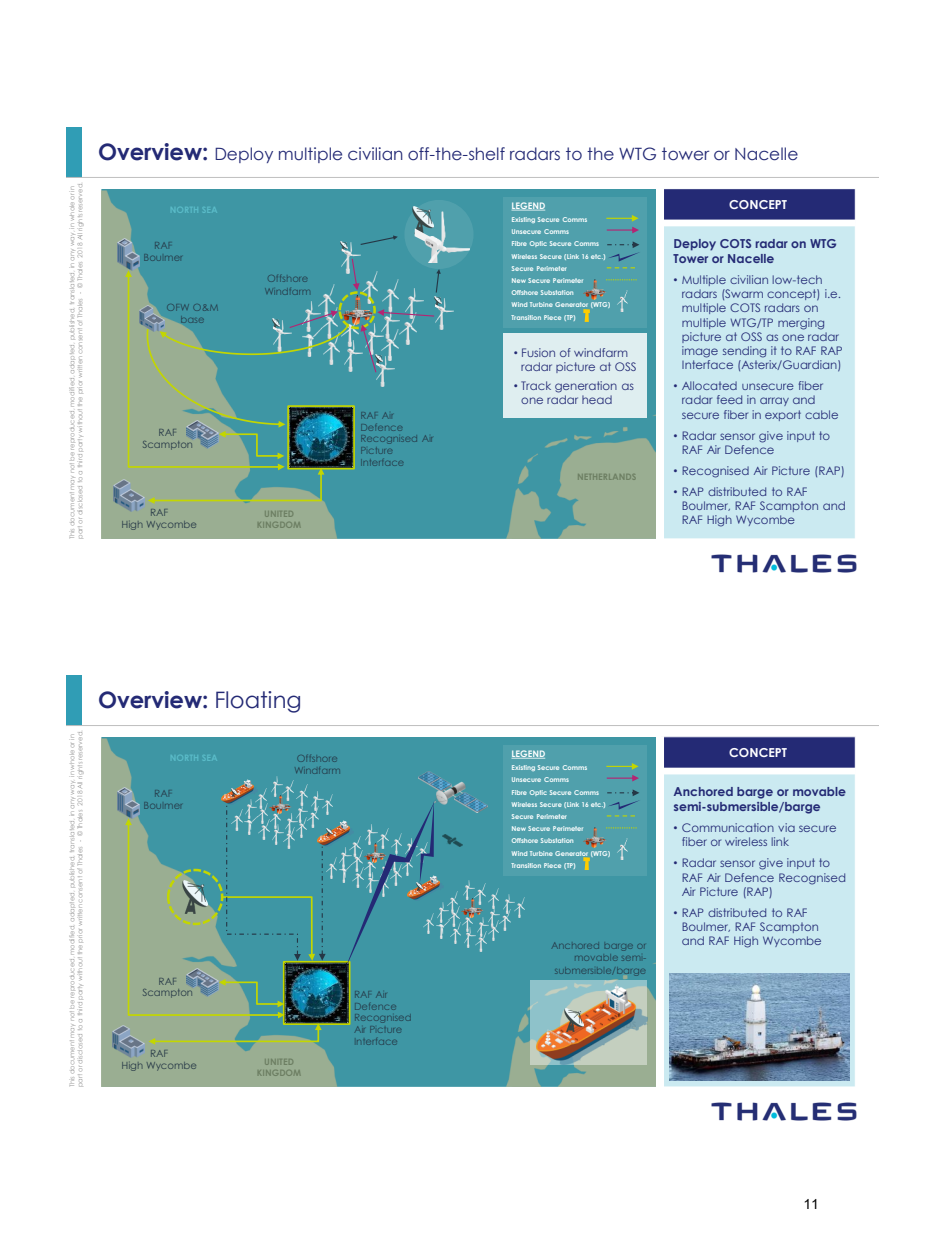
<style>
.page{position:relative;width:945px;height:1260px;background:#fff}
.page>*{position:absolute;margin:0;border:0;box-sizing:border-box;transform-origin:0 0}
.t1{font:700 22.75px "Century Gothic";color:#242a75}
.t2{font:16.97px "Century Gothic";color:#242a75}
.t3{font:14px "Arial";color:#000}
.t4{font:700 12.42px/14.9px "Century Gothic";color:#242a75}
.t5{font:700 12.42px "Century Gothic";color:#fff}
.t6{font:11.72px/14.2px "Century Gothic";letter-spacing:-.005em;color:#242a75}
.t7{font:10.15px/11.7px "Century Gothic";letter-spacing:-.005em;color:#253746;text-align:center}
.t8{font:700 9.1px/10.8px "Century Gothic";color:#6d7f63;text-align:center}
.t9{font:700 9.1px "Century Gothic";color:#5abbc8}
.t10{font:700 9.1px "Century Gothic";color:#fff}
.t11{font:6.65px/8px "Century Gothic";letter-spacing:.005em;color:#969696}
.t12{font:700 6.65px/12.2px "Century Gothic";letter-spacing:-.005em;color:#fff}
.s1{font-weight:700;font-size:22.75px}
.s2{font-family:"Arial"}
.s3{font-weight:400}
</style>
<div class="page">
<div style="left:66px;top:127px;width:16px;height:50px;background:#309db5"></div>
<hr style="left:66px;top:177px;width:813px;height:1px;background:#bfbfbf">
<img style="left:711px;top:554px;width:146px;height:19px">
<div style="left:661px;top:189px;width:194px;height:34px;background:#242a75"></div>
<div style="left:661px;top:223px;width:194px;height:316px;background:#cbeaf1"></div>
<div style="left:657px;top:220px;width:199px;height:6px;background:#fff"></div>
<div style="left:657px;top:188px;width:7px;height:351px;background:#fff"></div>
<img style="left:101px;top:189px;width:555px;height:350px">
<div style="left:404px;top:200px;width:70px;height:69px;background:#50a0ac;border-radius:50%"></div>
<img style="left:412px;top:207px;width:19px;height:11px">
<img style="left:416px;top:211px;width:54px;height:51px">
<img style="left:445px;top:298px;width:8px;height:31px">
<div style="left:504px;top:197px;width:143px;height:131px;background:#50a0ac"></div>
<svg style="left:511px;top:210px;width:34px;height:1px"></svg>
<svg style="left:606px;top:215px;width:33px;height:18px"></svg>
<img style="left:617px;top:290px;width:11px;height:21px">
<img style="left:583px;top:279px;width:23px;height:20px">
<svg style="left:583px;top:309px;width:7px;height:13px"></svg>
<svg style="left:607px;top:241px;width:33px;height:27px"></svg>
<svg style="left:606px;top:279px;width:31px;height:1px"></svg>
<img style="left:117px;top:239px;width:8px;height:31px">
<img style="left:113px;top:480px;width:32px;height:31px">
<div style="left:504px;top:333px;width:143px;height:85px;background:#dfeef0"></div>
<svg style="left:125px;top:228px;width:320px;height:276px;background:#599a99"></svg>
<div style="left:66px;top:675px;width:16px;height:51px;background:#309db5"></div>
<hr style="left:66px;top:725px;width:813px;height:1px;background:#bfbfbf">
<img style="left:711px;top:1102px;width:146px;height:19px">
<img style="left:101px;top:737px;width:555px;height:350px">
<img style="left:117px;top:787px;width:23px;height:31px">
<img style="left:113px;top:1026px;width:31px;height:31px">
<img style="left:333px;top:964px;width:15px;height:58px">
<div style="left:283px;top:961px;width:68px;height:64px;border:2px solid #c3d600"></div>
<img style="left:271px;top:777px;width:12px;height:12px">
<img style="left:283px;top:780px;width:11px;height:9px">
<img style="left:297px;top:785px;width:10px;height:4px">
<div style="left:661px;top:737px;width:194px;height:34px;background:#242a75"></div>
<div style="left:661px;top:771px;width:194px;height:316px;background:#cbeaf1"></div>
<div style="left:657px;top:768px;width:199px;height:6px;background:#fff"></div>
<div style="left:657px;top:736px;width:7px;height:351px;background:#fff"></div>
<img style="left:340px;top:848px;width:4px;height:17px">
<img style="left:333px;top:858px;width:4px;height:20px">
<img style="left:339px;top:865px;width:5px;height:18px">
<img style="left:462px;top:899px;width:22px;height:18px">
<img style="left:437px;top:903px;width:12px;height:17px">
<img style="left:449px;top:906px;width:10px;height:21px">
<img style="left:462px;top:911px;width:11px;height:21px">
<img style="left:477px;top:917px;width:11px;height:20px">
<img style="left:488px;top:926px;width:11px;height:15px">
<img style="left:437px;top:920px;width:12px;height:18px">
<img style="left:450px;top:922px;width:11px;height:21px">
<img style="left:464px;top:928px;width:12px;height:19px">
<img style="left:476px;top:931px;width:10px;height:21px">
<img style="left:447px;top:892px;width:11px;height:20px">
<img style="left:488px;top:907px;width:12px;height:19px">
<img style="left:500px;top:910px;width:10px;height:20px">
<img style="left:463px;top:880px;width:11px;height:19px">
<img style="left:475px;top:883px;width:10px;height:21px">
<img style="left:488px;top:888px;width:11px;height:21px">
<img style="left:503px;top:894px;width:12px;height:20px">
<img style="left:514px;top:898px;width:11px;height:20px">
<img style="left:669px;top:974px;width:180px;height:106px">
<img style="left:435px;top:875px;width:8px;height:26px">
<div style="left:531px;top:981px;width:116px;height:84px;background:#fff;opacity:.42"></div>
<img style="left:537px;top:985px;width:110px;height:79px">
<img style="left:565px;top:1008px;width:18px;height:24px">
<img style="left:222px;top:779px;width:36px;height:10px">
<img style="left:333px;top:821px;width:11px;height:25px">
<svg style="left:125px;top:789px;width:208px;height:256px;background:#639c96"></svg>
<img style="left:419px;top:771px;width:68px;height:41px">
<img style="left:443px;top:835px;width:19px;height:11px">
<svg style="left:344px;top:800px;width:91px;height:172px;background:#4691a0"></svg>
<div style="left:504px;top:745px;width:143px;height:131px;background:#50a0ac"></div>
<svg style="left:511px;top:758px;width:34px;height:1px"></svg>
<svg style="left:606px;top:763px;width:33px;height:19px"></svg>
<img style="left:617px;top:838px;width:11px;height:21px">
<img style="left:583px;top:828px;width:23px;height:19px">
<svg style="left:583px;top:857px;width:7px;height:13px"></svg>
<svg style="left:607px;top:789px;width:33px;height:28px"></svg>
<svg style="left:606px;top:827px;width:31px;height:1px"></svg>
<p class="t11" style="left:68px;top:539px;width:359px;rotate:-90deg">This document may not be reproduced, modified, adapted, published, translated, in any way, in whole or in part or disclosed to a third party without the prior written consent of Thales - © Thales 2018 All rights reserved.</p>
<h2 class="t2" style="left:98px;top:143px;width:702px"><span class="s1">Overview:</span> Deploy multiple civilian off-the-shelf radars to the WTG tower or Nacelle</h2>
<p class="t5" style="left:729px;top:196px;width:59px">CONCEPT</p>
<p class="t4" style="left:674px;top:236px;width:165px">Deploy COTS radar on WTG<br>Tower or Nacelle</p>
<p class="t6" style="left:682px;top:272px;width:163px;text-indent:-8px"><span class="s2">•</span> Multiple civilian low-tech radars (Swarm concept) i.e. multiple COTS radars on multiple WTG/TP merging picture at OSS as one radar image sending it to RAF RAP<br>Interface (Asterix/Guardian)</p>
<p class="t6" style="left:682px;top:379px;width:158px;text-indent:-8px"><span class="s2">•</span> Allocated unsecure fiber radar feed in array and secure fiber in export cable</p>
<p class="t6" style="left:682px;top:428px;width:150px;text-indent:-8px"><span class="s2">•</span> Radar sensor give input to<br>RAF Air Defence</p>
<p class="t6" style="left:674px;top:463px;width:173px"><span class="s2">•</span> Recognised Air Picture (RAP)</p>
<p class="t6" style="left:682px;top:484px;width:166px;text-indent:-8px"><span class="s2">•</span> RAP distributed to RAF<br>Boulmer, RAF Scampton and<br>RAF High Wycombe</p>
<h1 class="t10" style="left:512px;top:200px;width:35px">LEGEND</h1>
<h1 class="t12" style="left:512px;top:213px;width:100px">Existing Secure Comms<br>Unsecure Comms<br>Fibre Optic Secure Comms<br>Wireless Secure (Link 16 etc.)<br>Secure Perimeter<br>New Secure Perimeter<br>Offshore Substation<br>Wind Turbine Generator (WTG)<br>Transition Piece (TP)</h1>
<p class="t9" style="left:170px;top:204px;width:50px">NORTH SEA</p>
<p class="t7" style="left:144px;top:239px;width:41px">RAF<br>Boulmer</p>
<p class="t7" style="left:264px;top:272px;width:48px;line-height:12.2px;text-align:left">Offshore<br>Windfarm</p>
<p class="t7" style="left:167px;top:301px;width:54px">OFW O&amp;M base</p>
<p class="t6" style="left:521px;top:345px;width:117px;text-indent:-8px"><span class="s2">•</span> Fusion of windfarm radar picture at OSS</p>
<p class="t6" style="left:521px;top:378px;width:114px;text-indent:-8px"><span class="s2">•</span> Track generation as one radar head</p>
<p class="t7" style="left:360px;top:409px;width:75px;text-align:left">RAF Air<br>Defence<br>Recognised Air<br>Picture<br>Interface</p>
<p class="t7" style="left:142px;top:426px;width:52px">RAF<br>Scampton</p>
<p class="t8" style="left:577px;top:470px;width:61px">NETHERLANDS</p>
<p class="t7" style="left:122px;top:507px;width:77px">RAF<br>High Wycombe</p>
<p class="t8" style="left:257px;top:508px;width:46px">UNITED<br>KINGDOM</p>
<p class="t11" style="left:68px;top:1087px;width:359px;rotate:-90deg">This document may not be reproduced, modified, adapted, published, translated, in any way, in whole or in part or disclosed to a third party without the prior written consent of Thales - © Thales 2018 All rights reserved.</p>
<h2 class="t1" style="left:98px;top:685px;width:205px">Overview: <span class="s3">Floating</span></h2>
<p class="t9" style="left:170px;top:752px;width:50px">NORTH SEA</p>
<p class="t7" style="left:144px;top:787px;width:41px">RAF<br>Boulmer</p>
<p class="t7" style="left:294px;top:751px;width:48px;line-height:12.2px;text-align:left">Offshore<br>Windfarm</p>
<p class="t7" style="left:142px;top:975px;width:52px">RAF<br>Scampton</p>
<p class="t7" style="left:122px;top:1047px;width:77px">RAF<br>High Wycombe</p>
<p class="t8" style="left:257px;top:1056px;width:46px">UNITED<br>KINGDOM</p>
<p class="t7" style="left:354px;top:988px;width:59px;text-align:left">RAF Air<br>Defence<br>Recognised<br>Air Picture<br>Interface</p>
<h2 class="t10" style="left:512px;top:748px;width:35px">LEGEND</h2>
<h2 class="t12" style="left:512px;top:762px;width:100px">Existing Secure Comms<br>Unsecure Comms<br>Fibre Optic Secure Comms<br>Wireless Secure (Link 16 etc.)<br>Secure Perimeter<br>New Secure Perimeter<br>Offshore Substation<br>Wind Turbine Generator (WTG)<br>Transition Piece (TP)</h2>
<p class="t7" style="left:551px;top:939px;width:97px;line-height:12.2px;text-align:right">Anchored barge or movable semi&shy;submersible/barge</p>
<p class="t5" style="left:729px;top:745px;width:59px">CONCEPT</p>
<p class="t4" style="left:674px;top:784px;width:174px">Anchored barge or movable semi-submersible/barge</p>
<p class="t6" style="left:682px;top:820px;width:156px;text-indent:-8px"><span class="s2">•</span> Communication via secure fiber or wireless link</p>
<p class="t6" style="left:682px;top:856px;width:166px;text-indent:-8px"><span class="s2">•</span> Radar sensor give input to<br>RAF Air Defence Recognised<br>Air Picture (RAP)</p>
<p class="t6" style="left:682px;top:905px;width:142px;text-indent:-8px"><span class="s2">•</span> RAP distributed to RAF<br>Boulmer, RAF Scampton and RAF High Wycombe</p>
<p class="t3" style="left:803px;top:1195px;width:17px">11</p>
</div>
